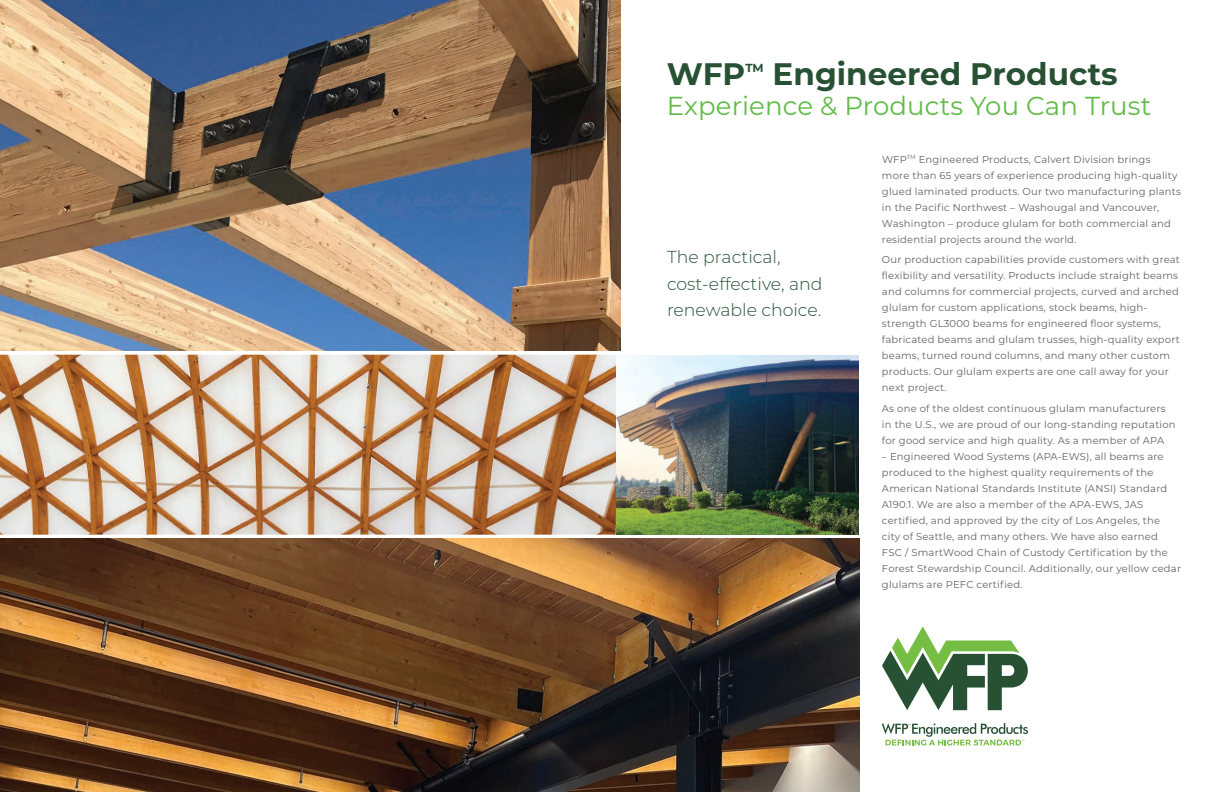
<style>
.page{position:relative;width:1224px;height:792px;background:#fff}
.page>*{position:absolute;margin:0;border:0;box-sizing:border-box;transform-origin:0 0}
.t1{font:700 31.1px "Montserrat";color:#285134}
.t2{font:26px "Montserrat";letter-spacing:.005em;color:#60bb46}
.QUOTE_Feature{font:300 17.3px/26.4px "Montserrat";color:#245135}
.t3{font:700 11.7px "Montserrat";color:#285134}
.t4{font:10px/16px "Montserrat";letter-spacing:.02em;color:#636366}
</style>
<div class="page">
<img style="left:0;top:539px;width:603px;height:253px">
<img style="left:0;top:0;width:621px;height:351px">
<img style="left:0;top:355px;width:616px;height:180px">
<img style="left:603px;top:539px;width:256px;height:253px">
<img style="left:616px;top:355px;width:243px;height:180px">
<svg style="left:882px;top:626px;width:146px;height:84px"></svg>
<svg style="left:882px;top:723px;width:146px;height:23px"></svg>
<p class="t1" style="left:667px;top:51px;width:80px">WFP</p>
<p class="t3" style="left:745px;top:60px;width:20px">TM</p>
<p class="t1" style="left:772px;top:51px;width:347px">Engineered Products</p>
<p class="t2" style="left:667px;top:88px;width:486px">Experience &amp; Products You Can Trust</p>
<p class="t4" style="left:882px;top:151px;width:300px">WFP<sup>TM</sup> Engineered Products, Calvert Division brings<br>more than 65 years of experience producing high-quality glued laminated products. Our two manufacturing plants in the Pacific Northwest – Washougal and Vancouver, Washington – produce glulam for both commercial and residential projects around the world.</p>
<p class="t4" style="left:882px;top:251px;width:300px">Our production capabilities provide customers with great flexibility and versatility. Products include straight beams and columns for commercial projects, curved and arched glulam for custom applications, stock beams, high&shy;strength GL3000 beams for engineered floor systems, fabricated beams and glulam trusses, high-quality export beams, turned round columns, and many other custom products. Our glulam experts are one call away for your next project.</p>
<p class="t4" style="left:882px;top:400px;width:295px">As one of the oldest continuous glulam manufacturers in the U.S., we are proud of our long-standing reputation for good service and high quality. As a member of APA</p>
<p class="t4" style="left:882px;top:448px;width:301px">– Engineered Wood Systems (APA-EWS), all beams are produced to the highest quality requirements of the American National Standards Institute (ANSI) Standard A190.1. We are also a member of the APA-EWS, JAS certified, and approved by the city of Los Angeles, the<br>city of Seattle, and many others. We have also earned<br>FSC / SmartWood Chain of Custody Certification by the Forest Stewardship Council. Additionally, our yellow cedar glulams are PEFC certified.</p>
<p class="QUOTE_Feature" style="left:667px;top:243px;width:157px">The practical, cost-effective, and renewable choice.</p>
</div>
